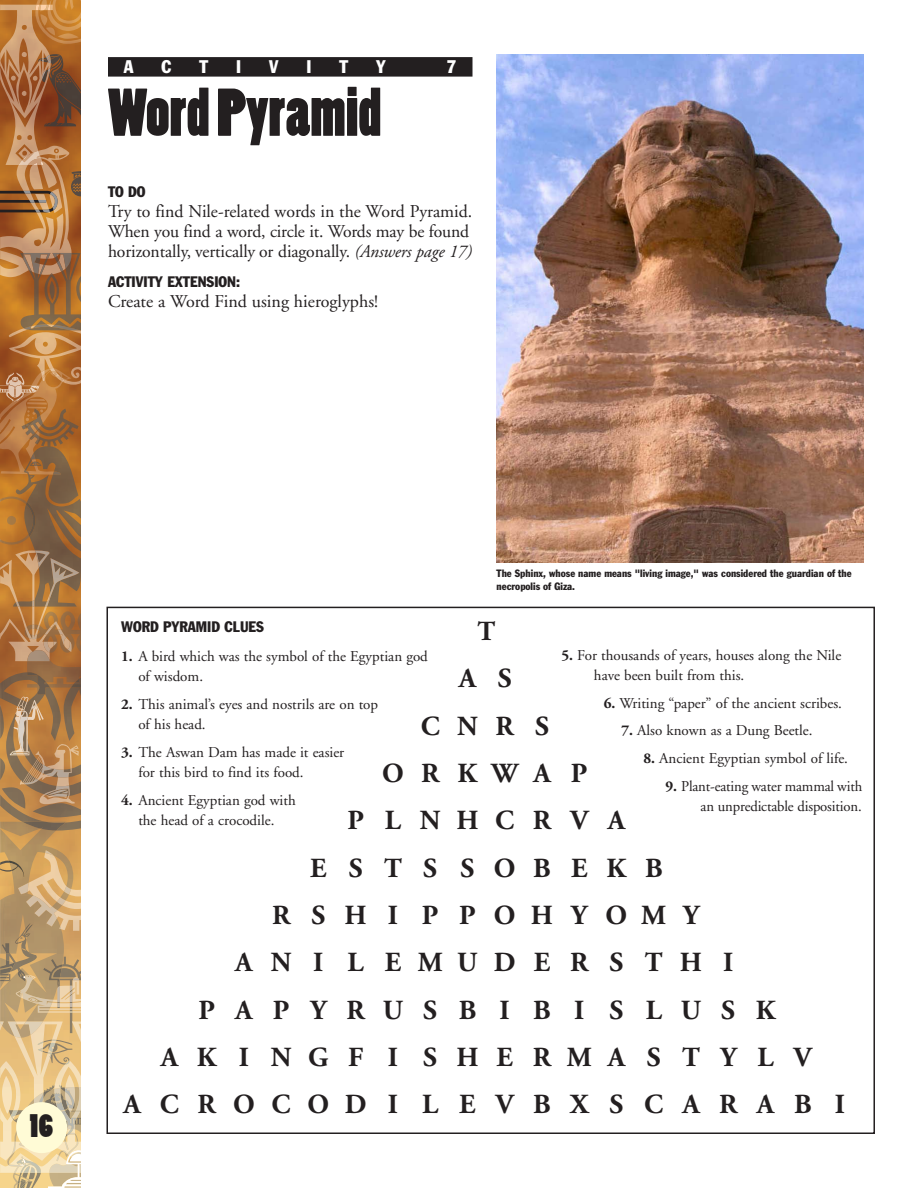
<style>
.page{position:relative;width:918px;height:1188px;background:#fff}
.page>*{position:absolute;margin:0;border:0;box-sizing:border-box;transform-origin:0 0}
.t1{font:63px "Poplar";color:#231f20}
.t2{font:30.9px "Poplar";color:#231f20}
.t3{font:700 27.6px/47.2px "Adobe Garamond";letter-spacing:.705em;color:#231f20;text-align:center}
.t4{font:18px/20.2px "Adobe Garamond";letter-spacing:-.005em;color:#231f20}
.t5{font:condensed 18px "Franklin Gothic";color:#fff}
.t6{font:15px/20.2px "Adobe Garamond";color:#231f20}
.t7{font:condensed 15px "Franklin Gothic";color:#231f20}
.t8{font:condensed 10.5px/12.8px "Franklin Gothic";color:#231f20}
.s1{font-style:italic}
.s2{font-weight:700}
</style>
<div class="page">
<div style="left:108px;top:57px;width:364px;height:20px;background:#231f20"></div>
<img style="left:0;top:0;width:81px;height:672px">
<img style="left:0;top:370px;width:63px;height:105px">
<img style="left:51px;top:54px;width:30px;height:72px">
<img style="left:55px;top:73px;width:26px;height:37px">
<img style="left:0;top:497px;width:13px;height:48px">
<img style="left:61px;top:817px;width:20px;height:5px">
<img style="left:0;top:672px;width:61px;height:150px">
<img style="left:33px;top:806px;width:48px;height:11px">
<img style="left:2px;top:806px;width:24px;height:3px">
<img style="left:25px;top:409px;width:54px;height:37px">
<img style="left:22px;top:409px;width:21px;height:35px">
<img style="left:71px;top:611px;width:10px;height:42px">
<img style="left:72px;top:179px;width:9px;height:17px">
<svg style="left:72px;top:171px;width:9px;height:8px"></svg>
<img style="left:9px;top:337px;width:72px;height:48px">
<img style="left:41px;top:368px;width:25px;height:14px">
<img style="left:9px;top:324px;width:72px;height:13px">
<img style="left:0;top:146px;width:72px;height:131px">
<img style="left:35px;top:212px;width:15px;height:1px">
<img style="left:50px;top:189px;width:12px;height:24px">
<svg style="left:0;top:191px;width:58px;height:21px"></svg>
<img style="left:29px;top:150px;width:29px;height:39px">
<img style="left:0;top:372px;width:31px;height:30px">
<img style="left:14px;top:386px;width:25px;height:16px">
<svg style="left:0;top:822px;width:81px;height:366px;background:#d0b282"></svg>
<img style="left:35px;top:0;width:46px;height:44px">
<svg style="left:40px;top:0;width:41px;height:41px"></svg>
<img style="left:28px;top:853px;width:53px;height:78px">
<img style="left:18px;top:850px;width:53px;height:79px">
<img style="left:0;top:5px;width:51px;height:160px">
<img style="left:39px;top:55px;width:12px;height:27px">
<img style="left:36px;top:5px;width:17px;height:5px">
<svg style="left:18px;top:147px;width:26px;height:18px"></svg>
<img style="left:11px;top:52px;width:27px;height:44px">
<img style="left:20px;top:253px;width:61px;height:77px">
<img style="left:24px;top:324px;width:56px;height:6px">
<img style="left:23px;top:253px;width:49px;height:22px">
<img style="left:50px;top:281px;width:5px;height:19px">
<img style="left:16px;top:446px;width:65px;height:161px">
<img style="left:24px;top:453px;width:37px;height:9px">
<img style="left:13px;top:462px;width:60px;height:145px">
<svg style="left:33px;top:462px;width:4px;height:4px"></svg>
<img style="left:0;top:607px;width:71px;height:54px">
<img style="left:25px;top:621px;width:47px;height:31px">
<img style="left:0;top:550px;width:50px;height:52px">
<img style="left:16px;top:551px;width:63px;height:56px">
<img style="left:27px;top:660px;width:54px;height:18px">
<img style="left:27px;top:672px;width:23px;height:6px">
<img style="left:27px;top:650px;width:23px;height:11px">
<svg style="left:0;top:678px;width:81px;height:128px;background:#aa7f53"></svg>
<div style="left:16px;top:1102px;width:51px;height:51px;background:#fffbd6;border-radius:50%"></div>
<img style="left:497px;top:54px;width:367px;height:508px">
<p class="t5" style="left:124px;top:60px;width:11px">A</p>
<p class="t5" style="left:162px;top:60px;width:12px">C</p>
<p class="t5" style="left:199px;top:60px;width:10px">T</p>
<p class="t5" style="left:236px;top:60px;width:7px">I</p>
<p class="t5" style="left:269px;top:60px;width:11px">V</p>
<p class="t5" style="left:306px;top:60px;width:7px">I</p>
<p class="t5" style="left:339px;top:60px;width:10px">T</p>
<p class="t5" style="left:376px;top:60px;width:11px">Y</p>
<p class="t5" style="left:447px;top:60px;width:11px">7</p>
<h1 class="t1" style="left:108px;top:88px;width:275px">Word Pyramid</h1>
<p class="t7" style="left:108px;top:186px;width:39px">TO DO</p>
<p class="t4" style="left:108px;top:203px;width:366px">Try to find Nile-related words in the Word Pyramid.<br>When you find a word, circle it. Words may be found horizontally, vertically or diagonally. <span class="s1">(Answers page 17)</span></p>
<p class="t7" style="left:108px;top:276px;width:134px">ACTIVITY EXTENSION:</p>
<p class="t4" style="left:108px;top:293px;width:272px">Create a Word Find using hieroglyphs!</p>
<h2 class="t2" style="left:30px;top:1114px;width:25px">16</h2>
<p class="t8" style="left:497px;top:568px;width:357px">The Sphinx, whose name means "living image," was considered the guardian of the necropolis of Giza.</p>
<p class="t7" style="left:121px;top:621px;width:144px">WORD PYRAMID CLUES</p>
<p class="t6" style="left:138px;top:647px;width:291px;text-indent:-17px"><span class="s2">1.</span> A bird which was the symbol of the Egyptian god of wisdom.</p>
<p class="t6" style="left:138px;top:695px;width:241px;text-indent:-17px"><span class="s2">2.</span> This animal’s eyes and nostrils are on top of his head.</p>
<p class="t6" style="left:138px;top:743px;width:207px;text-indent:-17px"><span class="s2">3.</span> The Aswan Dam has made it easier for this bird to find its food.</p>
<p class="t6" style="left:121px;top:791px;width:176px;text-align:center"><span class="s2">4.</span> Ancient Egyptian god with the head of a crocodile.</p>
<h3 class="t3" style="left:124px;top:610px;width:723px">T<br>A S<br>CNRS<br>ORKWA P<br>PLNHCRVA<br>ESTSSOBEKB<br>RSHI PPOHYOMY<br>ANI LEMUDERSTHI<br>PAPYRUSBIBI SLUSK<br>AKINGF I SHERMASTYLV<br>ACROCODI LEVBXSCARAB I</h3>
<p class="t6" style="left:594px;top:646px;width:249px;text-indent:-33px"><span class="s2">5.</span> For thousands of years, houses along the Nile have been built from this.</p>
<p class="t6" style="left:604px;top:694px;width:240px"><span class="s2">6.</span> Writing “paper” of the ancient scribes.</p>
<p class="t6" style="left:621px;top:722px;width:193px"><span class="s2">7.</span> Also known as a Dung Beetle.</p>
<p class="t6" style="left:643px;top:749px;width:206px"><span class="s2">8.</span> Ancient Egyptian symbol of life.</p>
<p class="t6" style="left:665px;top:777px;width:198px;text-align:right"><span class="s2">9.</span> Plant-eating water mammal with an unpredictable disposition.</p>
</div>
